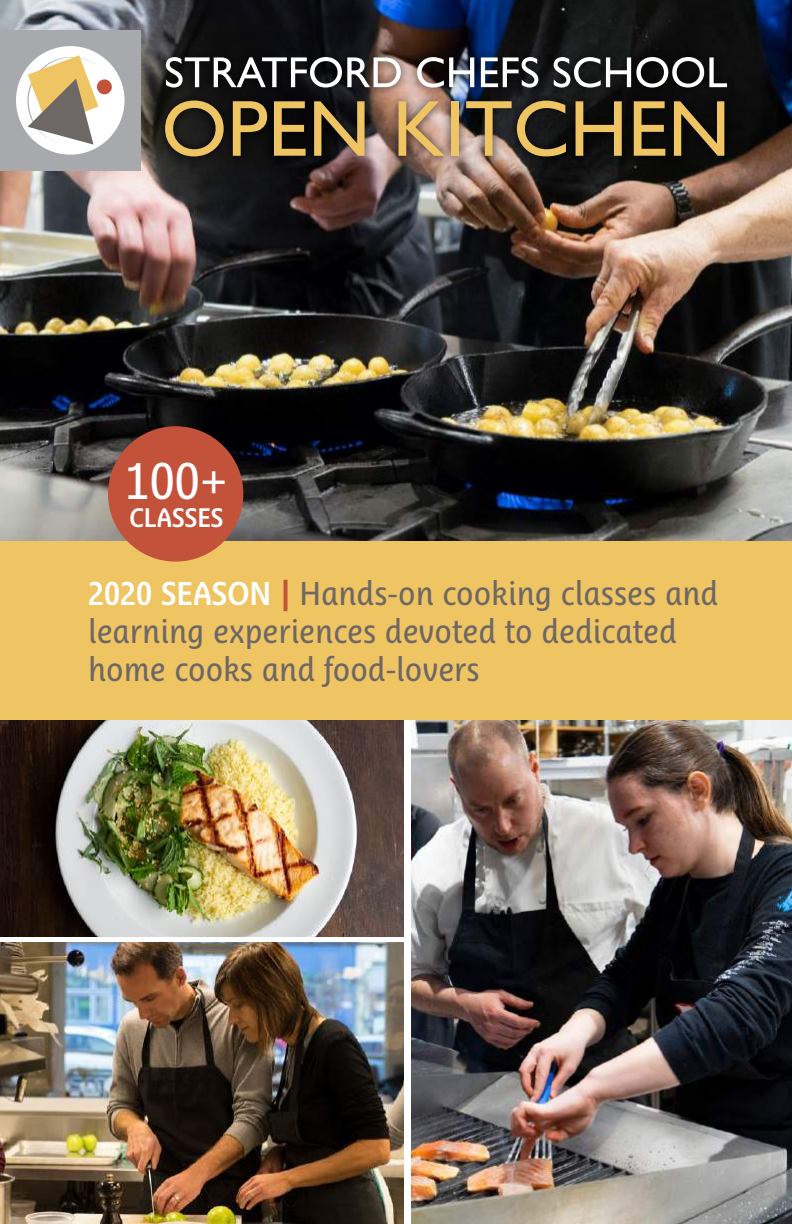
<style>
.page{position:relative;width:792px;height:1224px;background:#fff}
.page>*{position:absolute;margin:0;border:0;box-sizing:border-box;transform-origin:0 0}
.t1{font:50px "Ayita Pro";color:#fff}
.t2{font:32px/38px "Ayita Pro";color:#6d6765}
.t3{font:600 26px "Ayita Pro";color:#fff}
.s1{font-weight:600;color:#fff}
.s2{font-weight:700;color:#c3523b}
</style>
<div class="page">
<img style="left:0;top:0;width:792px;height:541px">
<div style="left:0;top:541px;width:792px;height:179px;background:#efc463"></div>
<div style="left:108px;top:426px;width:135px;height:136px;background:#c3523b;border-radius:50%"></div>
<div style="left:155px;top:47px;width:581px;height:119px;background:#000;opacity:.75"></div>
<svg style="left:166px;top:57px;width:235px;height:31px"></svg>
<svg style="left:417px;top:57px;width:57px;height:31px"></svg>
<svg style="left:481px;top:57px;width:57px;height:31px"></svg>
<svg style="left:554px;top:57px;width:173px;height:31px"></svg>
<svg style="left:165px;top:101px;width:59px;height:55px;background:#685833"></svg>
<svg style="left:233px;top:101px;width:34px;height:55px;background:#735f33"></svg>
<svg style="left:274px;top:101px;width:32px;height:55px;background:#7e6737"></svg>
<svg style="left:314px;top:101px;width:51px;height:55px;background:#745f37"></svg>
<svg style="left:399px;top:101px;width:46px;height:55px;background:#c5a175"></svg>
<div style="left:451px;top:101px;width:8px;height:55px;background:#efc463"></div>
<svg style="left:466px;top:101px;width:100px;height:55px;background:#6c5d41"></svg>
<svg style="left:576px;top:101px;width:46px;height:55px;background:#69572f"></svg>
<svg style="left:634px;top:101px;width:31px;height:55px;background:#806a36"></svg>
<svg style="left:674px;top:101px;width:50px;height:55px;background:#6c592f"></svg>
<div style="left:0;top:30px;width:141px;height:141px;background:#a7a9ac"></div>
<div style="left:16px;top:46px;width:109px;height:109px;background:#fff;border-radius:50%"></div>
<svg style="left:27px;top:52px;width:85px;height:93px"></svg>
<img style="left:411px;top:720px;width:381px;height:504px">
<img style="left:0;top:943px;width:403px;height:281px">
<img style="left:0;top:720px;width:403px;height:217px">
<h1 class="t1" style="left:125px;top:452px;width:105px">100+</h1>
<p class="t3" style="left:129px;top:503px;width:95px">CLASSES</p>
<p class="t2" style="left:88px;top:574px;width:632px"><span class="s1">2020 SEASON</span> <span class="s2">|</span> Hands-on cooking classes and learning experiences devoted to dedicated home cooks and food-lovers</p>
</div>
